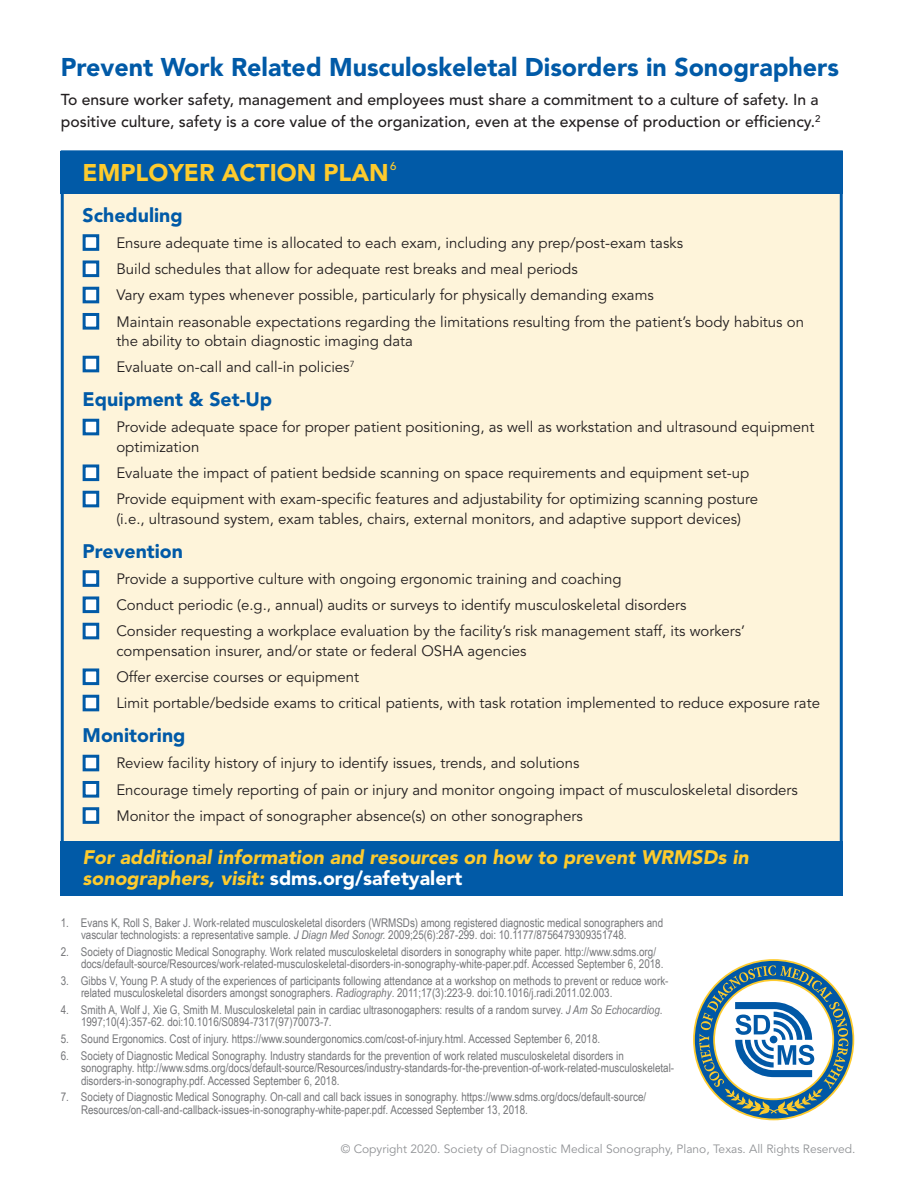
<style>
.page{position:relative;width:918px;height:1188px;background:#fff}
.page>*{position:absolute;margin:0;border:0;box-sizing:border-box;transform-origin:0 0}
.t1{font:900 25.5px "Avenir LT Std";color:#015aa7}
.t2{font:900 24px "Avenir LT Std";color:#fecb2d}
.t3{font:italic 900 19.5px/21px "Avenir LT Std";color:#fecb2d}
.t4{font:900 19.5px "Avenir LT Std";color:#015aa7}
.t5{font:500 15.75px/22.5px "Avenir LT Std";color:#231f20}
.t6{font:15px/19.5px "Avenir LT Std";color:#231f20}
.t7{font:12px/12.3px "Arial Narrow";color:#757679}
.t8{font:12px "Avenir LT Std";color:#919396}
.t9{font:500 11.4px "Avenir LT Std";color:#fecb2d}
.s1{font-style:normal;color:#fff}
.s2{font-style:italic}
</style>
<div class="page">
<div style="left:61px;top:150px;width:782px;height:733px;background:#fef4da;border:3px solid #015aa7"></div>
<div style="left:61px;top:842px;width:782px;height:54px;background:#015aa7"></div>
<div style="left:61px;top:151px;width:782px;height:43px;background:#015aa7"></div>
<div style="left:83px;top:234px;width:16px;height:17px;background:#fff;border:3px solid #015aa7"></div>
<div style="left:83px;top:260px;width:16px;height:17px;background:#fff;border:3px solid #015aa7"></div>
<div style="left:83px;top:287px;width:16px;height:16px;background:#fff;border:3px solid #015aa7"></div>
<div style="left:83px;top:313px;width:16px;height:17px;background:#fff;border:3px solid #015aa7"></div>
<div style="left:83px;top:356px;width:16px;height:16px;background:#fff;border:3px solid #015aa7"></div>
<div style="left:83px;top:419px;width:16px;height:16px;background:#fff;border:3px solid #015aa7"></div>
<div style="left:83px;top:464px;width:16px;height:17px;background:#fff;border:3px solid #015aa7"></div>
<div style="left:83px;top:491px;width:16px;height:16px;background:#fff;border:3px solid #015aa7"></div>
<div style="left:83px;top:570px;width:16px;height:17px;background:#fff;border:3px solid #015aa7"></div>
<div style="left:83px;top:596px;width:16px;height:17px;background:#fff;border:3px solid #015aa7"></div>
<div style="left:83px;top:623px;width:16px;height:16px;background:#fff;border:3px solid #015aa7"></div>
<div style="left:83px;top:668px;width:16px;height:17px;background:#fff;border:3px solid #015aa7"></div>
<div style="left:83px;top:695px;width:16px;height:16px;background:#fff;border:3px solid #015aa7"></div>
<div style="left:83px;top:755px;width:16px;height:16px;background:#fff;border:3px solid #015aa7"></div>
<div style="left:83px;top:781px;width:16px;height:17px;background:#fff;border:3px solid #015aa7"></div>
<div style="left:83px;top:807px;width:16px;height:17px;background:#fff;border:3px solid #015aa7"></div>
<svg style="left:693px;top:959px;width:161px;height:161px"></svg>
<p class="t1" style="left:61px;top:51px;width:780px">Prevent Work Related Musculoskeletal Disorders in Sonographers</p>
<p class="t5" style="left:61px;top:88px;width:761px">To ensure worker safety, management and employees must share a commitment to a culture of safety. In a positive culture, safety is a core value of the organization, even at the expense of production or efficiency.<sup>2</sup></p>
<p class="t2" style="left:83px;top:158px;width:308px">EMPLOYER ACTION PLAN</p>
<p class="t9" style="left:390px;top:160px;width:8px">6</p>
<p class="t4" style="left:83px;top:203px;width:102px">Scheduling</p>
<p class="t6" style="left:116px;top:233px;width:568px">Ensure adequate time is allocated to each exam, including any prep/post-exam tasks</p>
<p class="t6" style="left:116px;top:260px;width:463px">Build schedules that allow for adequate rest breaks and meal periods</p>
<p class="t6" style="left:116px;top:286px;width:539px">Vary exam types whenever possible, particularly for physically demanding exams</p>
<p class="t6" style="left:116px;top:312px;width:689px">Maintain reasonable expectations regarding the limitations resulting from the patient’s body habitus on the ability to obtain diagnostic imaging data</p>
<p class="t6" style="left:116px;top:358px;width:240px">Evaluate on-call and call-in policies<sup>7</sup></p>
<p class="t4" style="left:83px;top:388px;width:191px">Equipment &amp; Set-Up</p>
<p class="t6" style="left:116px;top:418px;width:700px">Provide adequate space for proper patient positioning, as well as workstation and ultrasound equipment optimization</p>
<p class="t6" style="left:116px;top:464px;width:634px">Evaluate the impact of patient bedside scanning on space requirements and equipment set-up</p>
<p class="t6" style="left:116px;top:490px;width:643px">Provide equipment with exam-specific features and adjustability for optimizing scanning posture (i.e., ultrasound system, exam tables, chairs, external monitors, and adaptive support devices)</p>
<p class="t4" style="left:83px;top:539px;width:102px">Prevention</p>
<p class="t6" style="left:116px;top:569px;width:507px">Provide a supportive culture with ongoing ergonomic training and coaching</p>
<p class="t6" style="left:116px;top:596px;width:572px">Conduct periodic (e.g., annual) audits or surveys to identify musculoskeletal disorders</p>
<p class="t6" style="left:116px;top:622px;width:630px">Consider requesting a workplace evaluation by the facility’s risk management staff, its workers’ compensation insurer, and/or state or federal OSHA agencies</p>
<p class="t6" style="left:116px;top:668px;width:244px">Offer exercise courses or equipment</p>
<p class="t6" style="left:116px;top:694px;width:705px">Limit portable/bedside exams to critical patients, with task rotation implemented to reduce exposure rate</p>
<p class="t4" style="left:83px;top:724px;width:104px">Monitoring</p>
<p class="t6" style="left:116px;top:754px;width:465px">Review facility history of injury to identify issues, trends, and solutions</p>
<p class="t6" style="left:116px;top:780px;width:683px">Encourage timely reporting of pain or injury and monitor ongoing impact of musculoskeletal disorders</p>
<p class="t6" style="left:116px;top:806px;width:468px">Monitor the impact of sonographer absence(s) on other sonographers</p>
<p class="t3" style="left:83px;top:846px;width:668px">For additional information and resources on how to prevent WRMSDs in sonographers, visit: <span class="s1">sdms.org/safetyalert</span></p>
<p class="t7" style="left:81px;top:916px;width:584px;text-indent:-20px">1. Evans K, Roll S, Baker J. Work-related musculoskeletal disorders (WRMSDs) among registered diagnostic medical sonographers and vascular technologists: a representative sample. <span class="s2">J Diagn Med Sonogr.</span> 2009;25(6):287-299. doi: 10.1177/8756479309351748.</p>
<p class="t7" style="left:81px;top:945px;width:584px;text-indent:-20px">2. Society of Diagnostic Medical Sonography. Work related musculoskeletal disorders in sonography white paper. http://www.sdms.org/ docs/default-source/Resources/work-related-musculoskeletal-disorders-in-sonography-white-paper.pdf. Accessed September 6, 2018.</p>
<p class="t7" style="left:81px;top:974px;width:589px;text-indent:-20px">3. Gibbs V, Young P. A study of the experiences of participants following attendance at a workshop on methods to prevent or reduce work&shy;related musculoskeletal disorders amongst sonographers. <span class="s2">Radiography</span>. 2011;17(3):223-9. doi:10.1016/j.radi.2011.02.003.</p>
<p class="t7" style="left:81px;top:1003px;width:583px;text-indent:-20px">4. Smith A, Wolf J, Xie G, Smith M. Musculoskeletal pain in cardiac ultrasonogaphers: results of a random survey. <span class="s2">J Am So Echocardiog</span>.<br>1997;10(4):357-62. doi:10.1016/S0894-7317(97)70073-7.</p>
<p class="t7" style="left:61px;top:1032px;width:541px">5. Sound Ergonomics. Cost of injury. https://www.soundergonomics.com/cost-of-injury.html. Accessed September 6, 2018.</p>
<p class="t7" style="left:81px;top:1049px;width:595px;text-indent:-20px">6. Society of Diagnostic Medical Sonography. Industry standards for the prevention of work related musculoskeletal disorders in sonography. http://www.sdms.org/docs/default-source/Resources/industry-standards-for-the-prevention-of-work-related-musculoskeletal&shy;disorders-in-sonography.pdf. Accessed September 6, 2018.</p>
<p class="t7" style="left:81px;top:1090px;width:567px;text-indent:-20px">7. Society of Diagnostic Medical Sonography. On-call and call back issues in sonography. https://www.sdms.org/docs/default-source/<br>Resources/on-call-and-callback-issues-in-sonography-white-paper.pdf. Accessed September 13, 2018.</p>
<p class="t8" style="left:341px;top:1142px;width:516px">© Copyright 2020. Society of Diagnostic Medical Sonography, Plano, Texas. All Rights Reserved.</p>
</div>
